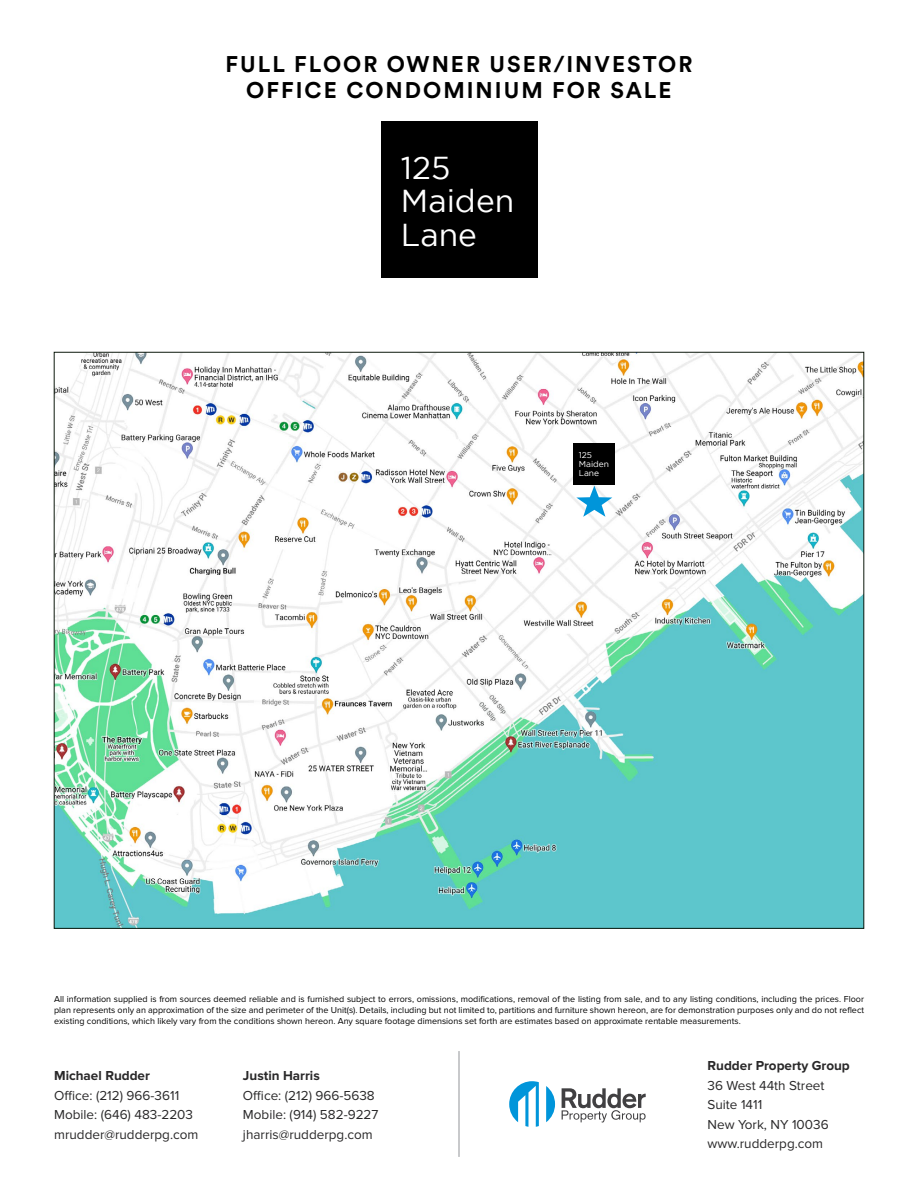
<style>
.page{position:relative;width:918px;height:1188px;background:#fff}
.page>*{position:absolute;margin:0;border:0;box-sizing:border-box;transform-origin:0 0}
.t1{font:31.65px/33.6px "Gotham HTF";color:#fff}
.t2{font:700 22.5px/25.5px "Circular Std";letter-spacing:.09em;color:#000;text-align:center}
.t3{font:13.5px/19.5px "Proxima Nova";color:#292829}
.t4{font:700 13.5px "Proxima Nova";color:#292829}
.t5{font:9px/10.8px "Proxima Nova";color:#000;text-align:justify}
.t6{font:8.4px/9px "Gotham HTF";color:#fff}
</style>
<div class="page">
<svg style="left:546px;top:1086px;width:9px;height:36px"></svg>
<svg style="left:509px;top:1081px;width:30px;height:46px"></svg>
<svg style="left:562px;top:1088px;width:84px;height:35px"></svg>
<hr style="left:459px;top:1051px;width:1px;height:106px;background:#939598">
<img style="left:56px;top:354px;width:806px;height:573px">
<svg style="left:576px;top:486px;width:36px;height:31px"></svg>
<div style="left:381px;top:122px;width:156px;height:156px;background:#000"></div>
<div style="left:573px;top:443px;width:42px;height:42px;background:#000"></div>
<h2 class="t2" style="left:225px;top:51px;width:469px">FULL FLOOR OWNER USER/INVESTOR<br>OFFICE CONDOMINIUM FOR SALE</h2>
<h1 class="t1" style="left:401px;top:150px;width:115px">125<br>Maiden<br>Lane</h1>
<p class="t6" style="left:579px;top:450px;width:32px">125<br>Maiden<br>Lane</p>
<p class="t5" style="left:54px;top:994px;width:812px">All information supplied is from sources deemed reliable and is furnished subject to errors, omissions, modifications, removal of the listing from sale, and to any listing conditions, including the prices. Floor plan represents only an approximation of the size and perimeter of the Unit(s). Details, including but not limited to, partitions and furniture shown hereon, are for demonstration purposes only and do not reflect existing conditions, which likely vary from the conditions shown hereon. Any square footage dimensions set forth are estimates based on approximate rentable measurements.</p>
<h3 class="t4" style="left:54px;top:1068px;width:97px">Michael Rudder</h3>
<h3 class="t3" style="left:54px;top:1086px;width:146px">Office: (212) 966-3611<br>Mobile: (646) 483-2203 mrudder@rudderpg.com</h3>
<h3 class="t4" style="left:243px;top:1068px;width:78px">Justin Harris</h3>
<h3 class="t3" style="left:243px;top:1086px;width:137px">Office: (212) 966-5638<br>Mobile: (914) 582-9227 jharris@rudderpg.com</h3>
<h3 class="t4" style="left:708px;top:1058px;width:144px">Rudder Property Group</h3>
<h3 class="t3" style="left:708px;top:1076px;width:123px">36 West 44th Street<br>Suite 1411<br>New York, NY 10036 www.rudderpg.com</h3>
</div>
